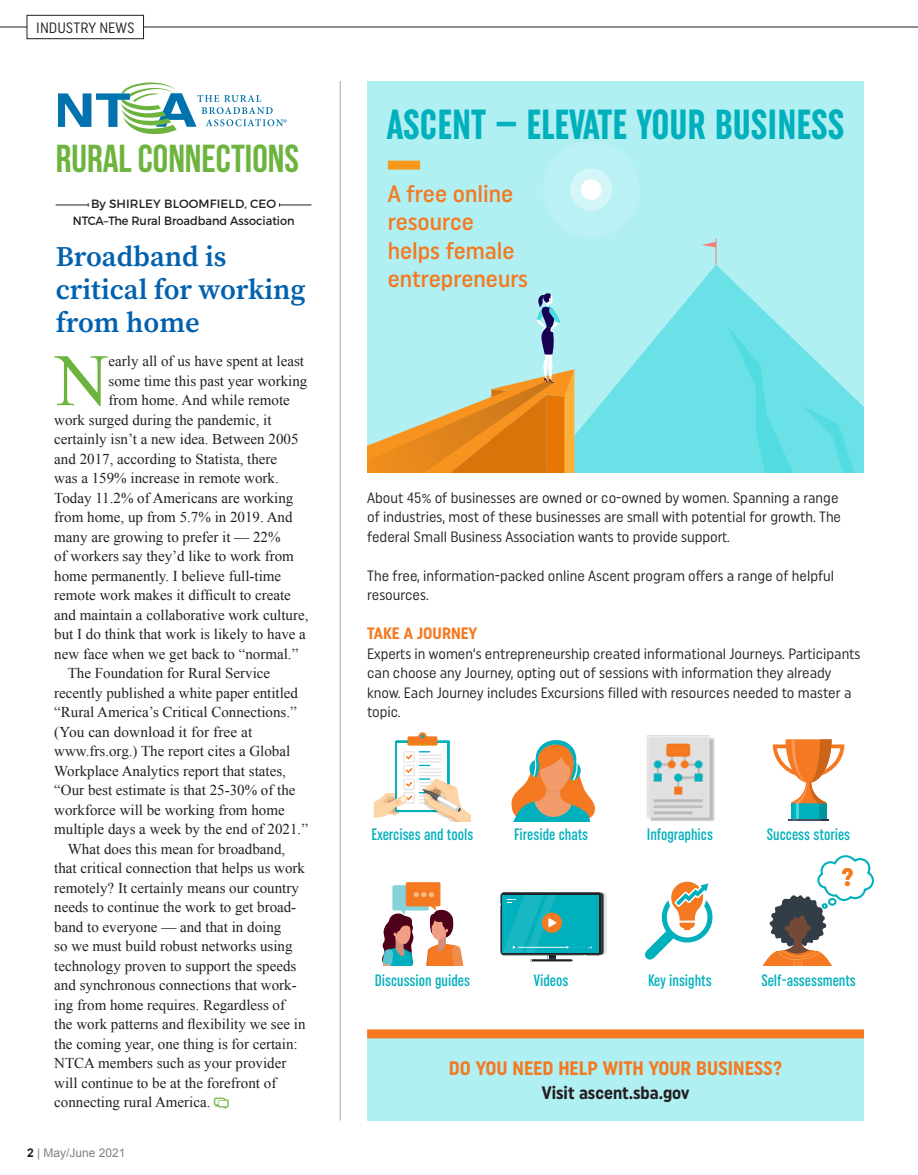
<style>
.page{position:relative;width:918px;height:1175px;background:#fff}
.page>*{position:absolute;margin:0;border:0;box-sizing:border-box;transform-origin:0 0}
.t1{font:73.95px "Times New Roman";color:#6db43f}
.t2{font:700 extra-condensed 42px "Uniform";color:#00b0bd}
.t3{font:39px "Bebas Neue";color:#6db43f}
.t4{font:600 28.5px/33px "Source Serif Pro";color:#0061af}
.t5{font:900 25.5px "Uniform Condensed";color:#f47920}
.t6{font:500 24px/28.5px "Uniform Condensed";color:#f47920}
.t7{font:700 19.5px "Uniform Condensed";color:#f47920}
.t8{font:700 18px "Uniform Condensed";color:#231f20}
.t9{font:500 extra-condensed 16.5px "Uniform";color:#00b0bd}
.t10{font:700 16.5px "Uniform Condensed";color:#f47920}
.t11{font:15px "Times New Roman";color:#231f20}
.t12{font:15px/19.5px "Uniform Condensed";color:#231f20}
.t13{font:12px/16.5px "Montserrat";color:#231f20;text-align:center}
.t14{font:12px "Arial";color:#808285}
.s1{font-weight:700;color:#231f20}
</style>
<div class="page">
<div style="left:27px;top:15px;width:117px;height:24px;border:1px solid #231f20"></div>
<svg style="left:0;top:27px;width:27px;height:1px"></svg>
<hr style="left:143px;top:27px;width:775px;height:1px;background:#231f20">
<div style="left:367px;top:1038px;width:497px;height:82px;background:#b0eff2"></div>
<hr style="left:340px;top:81px;width:1px;height:1039px;background:#231f20">
<svg style="left:59px;top:82px;width:228px;height:52px"></svg>
<hr style="left:280px;top:204px;width:32px;height:1px;background:#231f20">
<hr style="left:56px;top:204px;width:32px;height:1px;background:#231f20">
<div style="left:367px;top:81px;width:497px;height:392px;background:#b0eff2"></div>
<div style="left:543px;top:141px;width:97px;height:97px;background:#baf1f4;border-radius:50%"></div>
<div style="left:570px;top:168px;width:42px;height:43px;background:#d4f6f8;border-radius:50%"></div>
<div style="left:581px;top:179px;width:21px;height:21px;background:#fff;border-radius:50%"></div>
<svg style="left:574px;top:265px;width:290px;height:208px;fill:#69e1e6"></svg>
<svg style="left:702px;top:239px;width:15px;height:25px"></svg>
<svg style="left:728px;top:326px;width:65px;height:147px;background:#64e0e5"></svg>
<svg style="left:803px;top:406px;width:52px;height:67px;background:#64dfe5"></svg>
<svg style="left:367px;top:293px;width:207px;height:180px"></svg>
<div style="left:388px;top:161px;width:32px;height:9px;background:#f8991d"></div>
<div style="left:367px;top:1029px;width:497px;height:9px;background:#f47920"></div>
<svg style="left:395px;top:740px;width:55px;height:72px"></svg>
<div style="left:398px;top:743px;width:49px;height:66px;background:#fff"></div>
<svg style="left:408px;top:732px;width:29px;height:13px"></svg>
<svg style="left:374px;top:751px;width:97px;height:71px"></svg>
<svg style="left:511px;top:740px;width:84px;height:82px"></svg>
<img style="left:647px;top:735px;width:68px;height:86px">
<svg style="left:773px;top:739px;width:71px;height:81px"></svg>
<div style="left:392px;top:885px;width:37px;height:25px;background:#86d2da;border-radius:2px"></div>
<div style="left:406px;top:882px;width:34px;height:24px;background:#f47920;border-radius:2px"></div>
<svg style="left:382px;top:892px;width:82px;height:73px"></svg>
<svg style="left:506px;top:892px;width:101px;height:62px"></svg>
<svg style="left:500px;top:892px;width:102px;height:69px;background:#2aa5ac"></svg>
<svg style="left:645px;top:881px;width:68px;height:79px"></svg>
<svg style="left:763px;top:855px;width:111px;height:110px"></svg>
<p class="t12" style="left:36px;top:18px;width:100px">INDUSTRY NEWS</p>
<h3 class="t3" style="left:56px;top:137px;width:245px">RURAL CONNECTIONS</h3>
<p class="t13" style="left:73px;top:196px;width:223px">By SHIRLEY BLOOMFIELD, CEO<br>NTCA–The Rural Broadband Association</p>
<h3 class="t4" style="left:56px;top:240px;width:251px">Broadband is critical for working from home</h3>
<h1 class="t1" style="left:55px;top:331px;width:55px">N</h1>
<p class="t11" style="left:109px;top:351px;width:197px">early all of us have spent at least</p>
<p class="t11" style="left:109px;top:370px;width:200px">some time this past year working</p>
<p class="t11" style="left:109px;top:390px;width:183px">from home. And while remote</p>
<p class="t11" style="left:54px;top:409px;width:219px">work surged during the pandemic, it</p>
<p class="t11" style="left:54px;top:429px;width:246px">certainly isn’t a new idea. Between 2005</p>
<p class="t11" style="left:54px;top:448px;width:224px">and 2017, according to Statista, there</p>
<p class="t11" style="left:54px;top:468px;width:226px">was a 159% increase in remote work.</p>
<p class="t11" style="left:54px;top:487px;width:241px">Today 11.2% of Americans are working</p>
<p class="t11" style="left:54px;top:507px;width:240px">from home, up from 5.7% in 2019. And</p>
<p class="t11" style="left:54px;top:526px;width:228px">many are growing to prefer it — 22%</p>
<p class="t11" style="left:54px;top:546px;width:241px">of workers say they’d like to work from</p>
<p class="t11" style="left:54px;top:565px;width:228px">home permanently. I believe full-time</p>
<p class="t11" style="left:54px;top:585px;width:238px">remote work makes it difficult to create</p>
<p class="t11" style="left:54px;top:604px;width:256px">and maintain a collaborative work culture,</p>
<p class="t11" style="left:54px;top:624px;width:253px">but I do think that work is likely to have a</p>
<p class="t11" style="left:54px;top:643px;width:246px">new face when we get back to “normal.”</p>
<p class="t11" style="left:68px;top:663px;width:204px">The Foundation for Rural Service</p>
<p class="t11" style="left:54px;top:682px;width:245px">recently published a white paper entitled</p>
<p class="t11" style="left:54px;top:702px;width:244px">“Rural America’s Critical Connections.”</p>
<p class="t11" style="left:54px;top:721px;width:199px">(You can download it for free at</p>
<p class="t11" style="left:54px;top:741px;width:237px">www.frs.org.) The report cites a Global</p>
<p class="t11" style="left:54px;top:760px;width:233px">Workplace Analytics report that states,</p>
<p class="t11" style="left:54px;top:780px;width:243px">“Our best estimate is that 25-30% of the</p>
<p class="t11" style="left:54px;top:799px;width:232px">workforce will be working from home</p>
<p class="t11" style="left:54px;top:819px;width:255px">multiple days a week by the end of 2021.”</p>
<p class="t11" style="left:68px;top:838px;width:219px">What does this mean for broadband,</p>
<p class="t11" style="left:54px;top:858px;width:252px">that critical connection that helps us work</p>
<p class="t11" style="left:54px;top:877px;width:246px">remotely? It certainly means our country</p>
<p class="t11" style="left:54px;top:897px;width:244px">needs to continue the work to get broad-</p>
<p class="t11" style="left:54px;top:916px;width:229px">band to everyone — and that in doing</p>
<p class="t11" style="left:54px;top:936px;width:240px">so we must build robust networks using</p>
<p class="t11" style="left:54px;top:955px;width:244px">technology proven to support the speeds</p>
<p class="t11" style="left:54px;top:975px;width:244px">and synchronous connections that work-</p>
<p class="t11" style="left:54px;top:994px;width:232px">ing from home requires. Regardless of</p>
<p class="t11" style="left:54px;top:1014px;width:253px">the work patterns and flexibility we see in</p>
<p class="t11" style="left:54px;top:1033px;width:245px">the coming year, one thing is for certain:</p>
<p class="t11" style="left:54px;top:1053px;width:234px">NTCA members such as your provider</p>
<p class="t11" style="left:54px;top:1072px;width:224px">will continue to be at the forefront of</p>
<p class="t11" style="left:54px;top:1092px;width:158px">connecting rural America.</p>
<p class="t14" style="left:27px;top:1144px;width:100px"><span class="s1">2</span> | May/June 2021</p>
<h2 class="t2" style="left:387px;top:100px;width:459px">ASCENT — ELEVATE YOUR BUSINESS</h2>
<h3 class="t6" style="left:388px;top:179px;width:142px">A free online resource helps female entrepreneurs</h3>
<p class="t12" style="left:367px;top:487px;width:475px">About 45% of businesses are owned or co-owned by women. Spanning a range of industries, most of these businesses are small with potential for growth. The federal Small Business Association wants to provide support.</p>
<p class="t12" style="left:367px;top:565px;width:469px">The free, information-packed online Ascent program offers a range of helpful resources.</p>
<p class="t10" style="left:367px;top:623px;width:112px">TAKE A JOURNEY</p>
<p class="t12" style="left:367px;top:643px;width:495px">Experts in women’s entrepreneurship created informational Journeys. Participants can choose any Journey, opting out of sessions with information they already know. Each Journey includes Excursions filled with resources needed to master a topic.</p>
<p class="t9" style="left:371px;top:825px;width:104px">Exercises and tools</p>
<p class="t9" style="left:514px;top:825px;width:76px">Fireside chats</p>
<p class="t9" style="left:647px;top:825px;width:68px">Infographics</p>
<p class="t9" style="left:767px;top:825px;width:85px">Success stories</p>
<h3 class="t5" style="left:841px;top:862px;width:14px">?</h3>
<p class="t9" style="left:375px;top:971px;width:97px">Discussion guides</p>
<p class="t9" style="left:534px;top:971px;width:36px">Videos</p>
<p class="t9" style="left:648px;top:971px;width:65px">Key insights</p>
<p class="t9" style="left:761px;top:971px;width:96px">Self-assessments</p>
<h3 class="t7" style="left:449px;top:1056px;width:335px">DO YOU NEED HELP WITH YOUR BUSINESS?</h3>
<p class="t8" style="left:542px;top:1081px;width:149px">Visit ascent.sba.gov</p>
</div>
